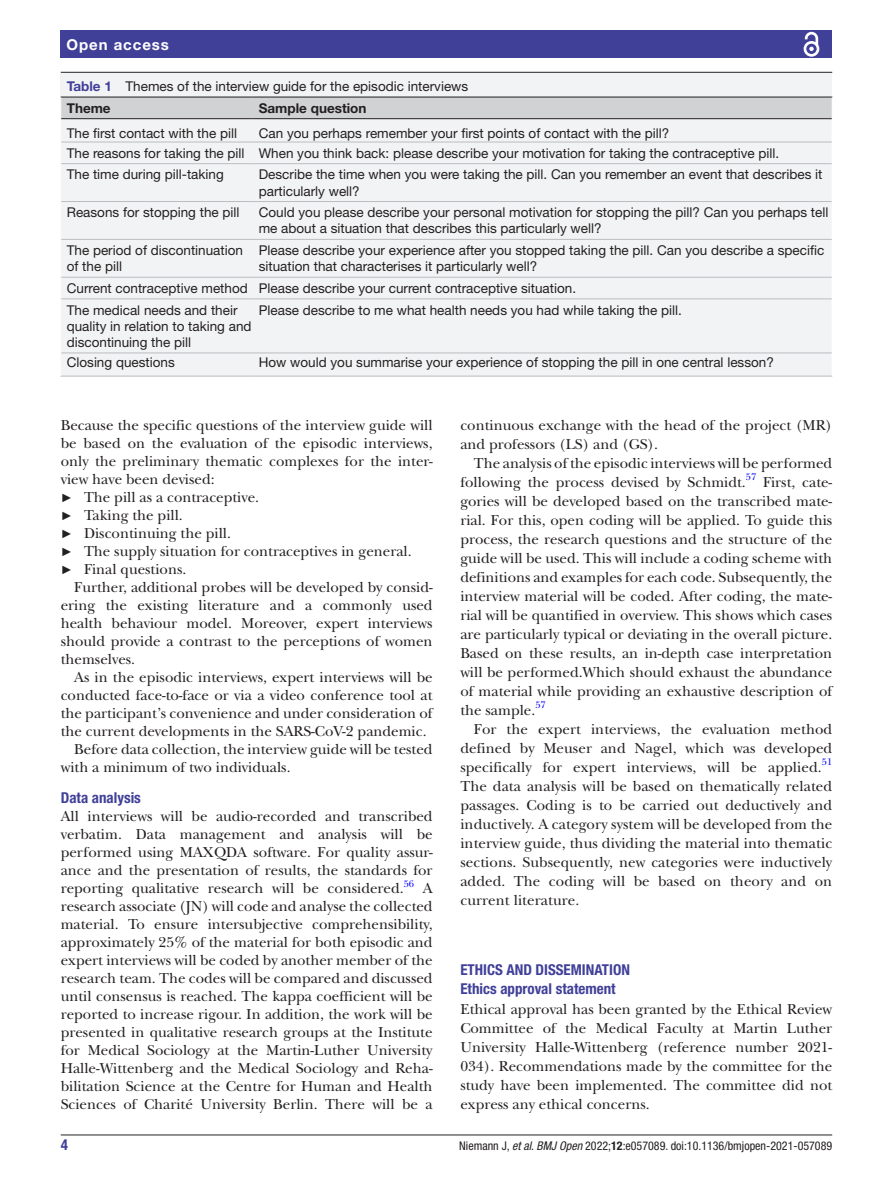
<style>
.page{position:relative;width:893px;height:1191px;background:#fff}
.page>*{position:absolute;margin:0;border:0;box-sizing:border-box;transform-origin:0 0}
.t1{font:15px/18px "New Baskerville";color:#231f20;text-align:justify}
.t2{font:700 condensed 15px/19px "Helvetica Neue LT Std";color:#414099}
.t3{font:700 15px "Helvetica Neue LT Std";letter-spacing:.065em;color:#fff}
.t4{font:13.5px/16.2px "Helvetica Neue LT Std";color:#231f20}
.t5{font:700 13.5px "Helvetica Neue LT Std";color:#231f20}
.t6{font:condensed 12px "Helvetica Neue LT Std";color:#231f20}
.t7{font:9.9px "New Baskerville";color:#00f}
.s1{font-weight:700;color:#414099}
.s2{font-weight:700}
.s3{font-family:"Arial";font-size:12px}
.s4{font-style:italic}
</style>
<div class="page">
<hr style="left:61px;top:1134px;width:771px;height:1px;background:#231f20">
<div style="left:61px;top:31px;width:771px;height:27px;background:#414099"></div>
<svg style="left:803px;top:31px;width:17px;height:26px"></svg>
<div style="left:61px;top:73px;width:771px;height:303px;background:#f2f3f4"></div>
<hr style="left:61px;top:72px;width:771px;height:1px;background:#231f20">
<hr style="left:61px;top:201px;width:192px;height:1px;background:#bcbdc0">
<hr style="left:253px;top:201px;width:579px;height:1px;background:#bcbdc0">
<hr style="left:61px;top:239px;width:192px;height:1px;background:#bcbdc0">
<hr style="left:253px;top:239px;width:579px;height:1px;background:#bcbdc0">
<hr style="left:61px;top:277px;width:192px;height:1px;background:#bcbdc0">
<hr style="left:253px;top:277px;width:579px;height:1px;background:#bcbdc0">
<hr style="left:61px;top:299px;width:192px;height:1px;background:#bcbdc0">
<hr style="left:253px;top:299px;width:579px;height:1px;background:#bcbdc0">
<hr style="left:61px;top:353px;width:192px;height:1px;background:#bcbdc0">
<hr style="left:61px;top:376px;width:192px;height:1px;background:#bcbdc0">
<hr style="left:253px;top:353px;width:579px;height:1px;background:#bcbdc0">
<hr style="left:253px;top:376px;width:579px;height:1px;background:#bcbdc0">
<svg style="left:60px;top:97px;width:773px;height:67px"></svg>
<p class="t3" style="left:66px;top:35px;width:104px">Open access</p>
<p class="t4" style="left:67px;top:75px;width:403px;line-height:22px"><span class="s1">Table 1</span> Themes of the interview guide for the episodic interviews<br><span class="s2">Theme</span></p>
<p class="t5" style="left:259px;top:99px;width:109px">Sample question</p>
<p class="t4" style="left:67px;top:122px;width:714px;line-height:20.1px;text-indent:192px">Can you perhaps remember your first points of contact with the pill?<br>The reasons for taking the pill When you think back: please describe your motivation for taking the contraceptive pill.</p>
<p class="t4" style="left:67px;top:166px;width:159px">The time during pill-taking</p>
<p class="t4" style="left:259px;top:166px;width:565px">Describe the time when you were taking the pill. Can you remember an event that describes it particularly well?</p>
<p class="t4" style="left:67px;top:204px;width:174px">Reasons for stopping the pill</p>
<p class="t4" style="left:259px;top:204px;width:571px">Could you please describe your personal motivation for stopping the pill? Can you perhaps tell me about a situation that describes this particularly well?</p>
<p class="t4" style="left:67px;top:242px;width:178px">The period of discontinuation of the pill</p>
<p class="t4" style="left:259px;top:242px;width:567px">Please describe your experience after you stopped taking the pill. Can you describe a specific situation that characterises it particularly well?</p>
<p class="t4" style="left:67px;top:277px;width:511px;line-height:21.6px">Current contraceptive method Please describe your current contraceptive situation.<br>The medical needs and their</p>
<p class="t4" style="left:67px;top:318px;width:186px">quality in relation to taking and discontinuing the pill</p>
<p class="t4" style="left:67px;top:124px;width:172px">The first contact with the pill</p>
<p class="t4" style="left:259px;top:301px;width:425px">Please describe to me what health needs you had while taking the pill.</p>
<p class="t4" style="left:67px;top:354px;width:110px">Closing questions</p>
<p class="t4" style="left:259px;top:354px;width:517px">How would you summarise your experience of stopping the pill in one central lesson?</p>
<p class="t1" style="left:61px;top:416px;width:373px;text-align:left">Because the specific questions of the interview guide will be based on the evaluation of the episodic interviews, only the preliminary thematic complexes for the inter&shy;view have been devised:<br><span class="s3">►</span> The pill as a contraceptive.<br><span class="s3">►</span> Taking the pill.<br><span class="s3">►</span> Discontinuing the pill.<br><span class="s3">►</span> The supply situation for contraceptives in general.<br><span class="s3">►</span> Final questions.</p>
<p class="t1" style="left:61px;top:578px;width:373px;text-indent:14px">Further, additional probes will be developed by consid&shy;ering the existing literature and a commonly used health behaviour model. Moreover, expert interviews should provide a contrast to the perceptions of women themselves.</p>
<p class="t1" style="left:74px;top:668px;width:360px">As in the episodic interviews, expert interviews will be</p>
<p class="t1" style="left:61px;top:686px;width:373px">conducted face-to-face or via a video conference tool at</p>
<p class="t1" style="left:61px;top:704px;width:373px">the participant’s convenience and under consideration of</p>
<p class="t1" style="left:61px;top:722px;width:367px">the current developments in the SARS-CoV-2 pandemic.</p>
<p class="t1" style="left:74px;top:740px;width:360px">Before data collection, the interview guide will be tested</p>
<p class="t1" style="left:61px;top:758px;width:231px">with a minimum of two individuals.</p>
<p class="t2" style="left:61px;top:788px;width:82px">Data analysis</p>
<p class="t1" style="left:61px;top:807px;width:373px">All interviews will be audio-recorded and transcribed verbatim. Data management and analysis will be performed using MAXQDA software. For quality assur&shy;ance and the presentation of results, the standards for reporting qualitative research will be considered.</p>
<p class="t7" style="left:404px;top:877px;width:12px">56</p>
<p class="t1" style="left:61px;top:879px;width:373px;text-indent:362px">A research associate (JN) will code and analyse the collected material. To ensure intersubjective comprehensibility, approximately 25% of the material for both episodic and expert interviews will be coded by another member of the research team. The codes will be compared and discussed until consensus is reached. The kappa coefficient will be reported to increase rigour. In addition, the work will be presented in qualitative research groups at the Institute for Medical Sociology at the Martin-Luther University Halle-Wittenberg and the Medical Sociology and Reha&shy;bilitation Science at the Centre for Human and Health Sciences of Charité University Berlin. There will be a</p>
<p class="t1" style="left:460px;top:415px;width:373px;line-height:19px">continuous exchange with the head of the project (MR) and professors (LS) and (GS).</p>
<p class="t1" style="left:460px;top:453px;width:373px;line-height:19px;text-indent:14px">The analysis of the episodic interviews will be performed following the process devised by Schmidt.<sup>57</sup></p>
<p class="t1" style="left:460px;top:472px;width:373px;line-height:19px;text-indent:303px">First, cate&shy;gories will be developed based on the transcribed mate&shy;rial. For this, open coding will be applied. To guide this process, the research questions and the structure of the guide will be used. This will include a coding scheme with definitions and examples for each code. Subsequently, the interview material will be coded. After coding, the mate&shy;rial will be quantified in overview. This shows which cases are particularly typical or deviating in the overall picture.<br>Based on these results, an in-depth case interpretation will be performed.Which should exhaust the abundance of material while providing an exhaustive description of the sample.</p>
<p class="t7" style="left:535px;top:699px;width:12px">57</p>
<p class="t1" style="left:460px;top:719px;width:373px;line-height:19px;text-indent:14px">For the expert interviews, the evaluation method defined by Meuser and Nagel, which was developed specifically for expert interviews, will be applied.<sup>51<br></sup>The data analysis will be based on thematically related passages. Coding is to be carried out deductively and inductively. A category system will be developed from the interview guide, thus dividing the material into thematic sections. Subsequently, new categories were inductively added. The coding will be based on theory and on current literature.</p>
<p class="t2" style="left:460px;top:960px;width:171px">ETHICS AND DISSEMINATION<br>Ethics approval statement</p>
<p class="t1" style="left:460px;top:999px;width:373px;line-height:19px">Ethical approval has been granted by the Ethical Review Committee of the Medical Faculty at Martin Luther University Halle-Wittenberg (reference number 2021- 034). Recommendations made by the committee for the study have been implemented. The committee did not express any ethical concerns.</p>
<p class="t2" style="left:61px;top:1134px;width:9px">4</p>
<p class="t6" style="left:459px;top:1138px;width:374px">Niemann J, <span class="s4">et al</span>. <span class="s4">BMJ Open</span> 2022;<span class="s2">12</span>:e057089. doi:10.1136/bmjopen-2021-057089</p>
</div>
